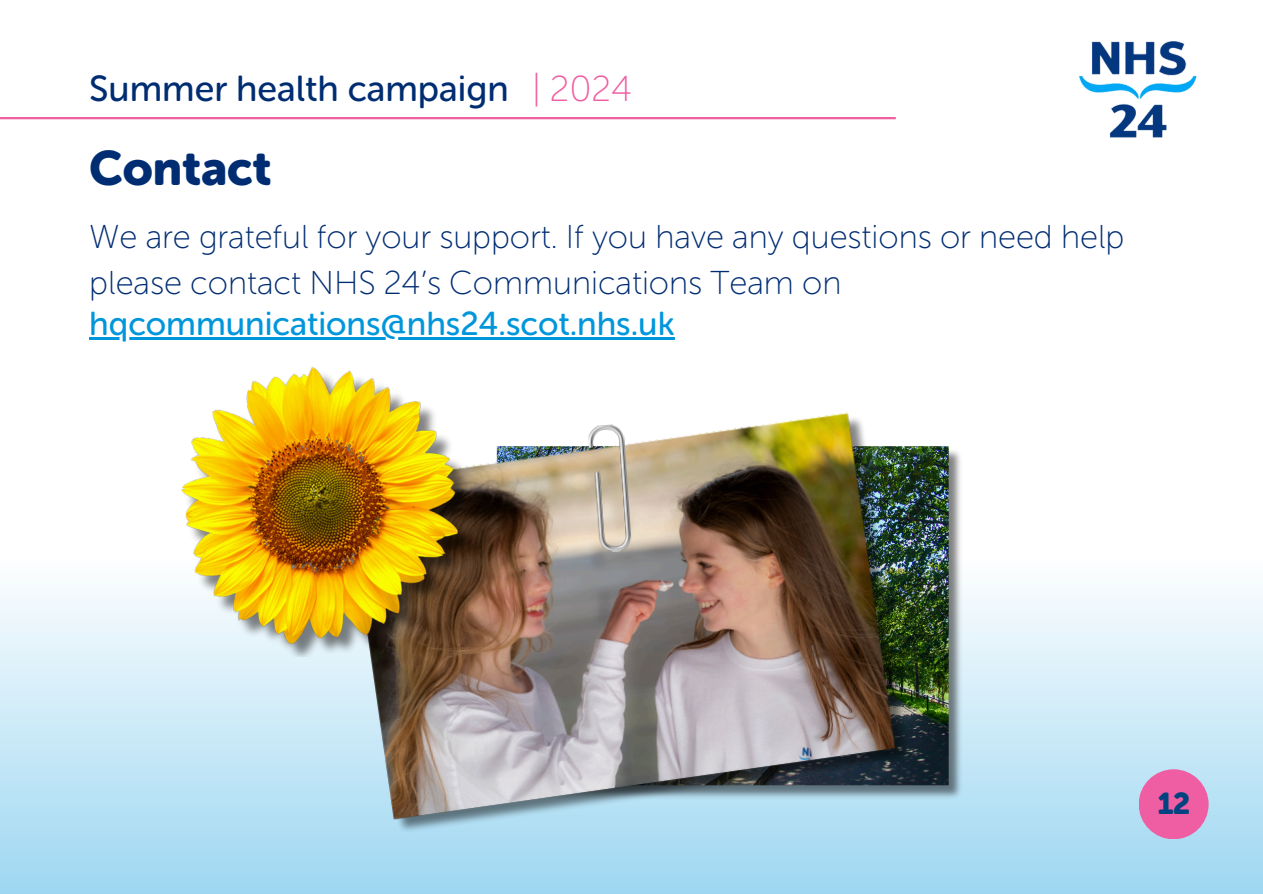
<style>
.page{position:relative;width:1263px;height:894px;background:#fff}
.page>*{position:absolute;margin:0;border:0;box-sizing:border-box;transform-origin:0 0}
.t1{font:48px "Museo Sans Rounded 900";color:#002d72}
.t2{font:36px "Museo Sans Rounded 500";color:#002d72}
.t3{font:36px "Museo Sans Rounded 100";color:#ef5ea2}
.t4{font:33px/46.2px "Museo Sans Rounded 100";color:#002d72}
.t5{font:33px "Museo Sans Rounded 500";color:#0096dc}
.t6{font:30px "Museo Sans Rounded 900";color:#014380}
</style>
<div class="page">
<img style="left:1079px;top:41px;width:118px;height:97px">
<hr style="left:0;top:117px;width:896px;height:2px;background:#ef5ea2">
<div style="left:0;top:558px;width:1263px;height:335px;background:linear-gradient(to bottom,#fefefe,#9dd6f1)"></div>
<div style="left:1139px;top:769px;width:70px;height:70px;background:#ef5ea2;border-radius:50%"></div>
<img style="left:924px;top:446px;width:44px;height:356px">
<img style="left:340px;top:412px;width:584px;height:427px">
<img style="left:587px;top:423px;width:45px;height:130px">
<img style="left:181px;top:366px;width:298px;height:290px">
<hr style="left:89px;top:337px;width:585px;height:2px;background:#0096dc">
<p class="t2" style="left:89px;top:67px;width:421px">Summer health campaign</p>
<p class="t3" style="left:533px;top:67px;width:101px">| 2024</p>
<p class="t1" style="left:89px;top:140px;width:184px">Contact</p>
<p class="t4" style="left:89px;top:213px;width:1037px">We are grateful for your support. If you have any questions or need help please contact NHS 24’s Communications Team on</p>
<p class="t5" style="left:89px;top:304px;width:587px">hqcommunications@nhs24.scot.nhs.uk</p>
<p class="t6" style="left:1157px;top:785px;width:35px">12</p>
</div>
